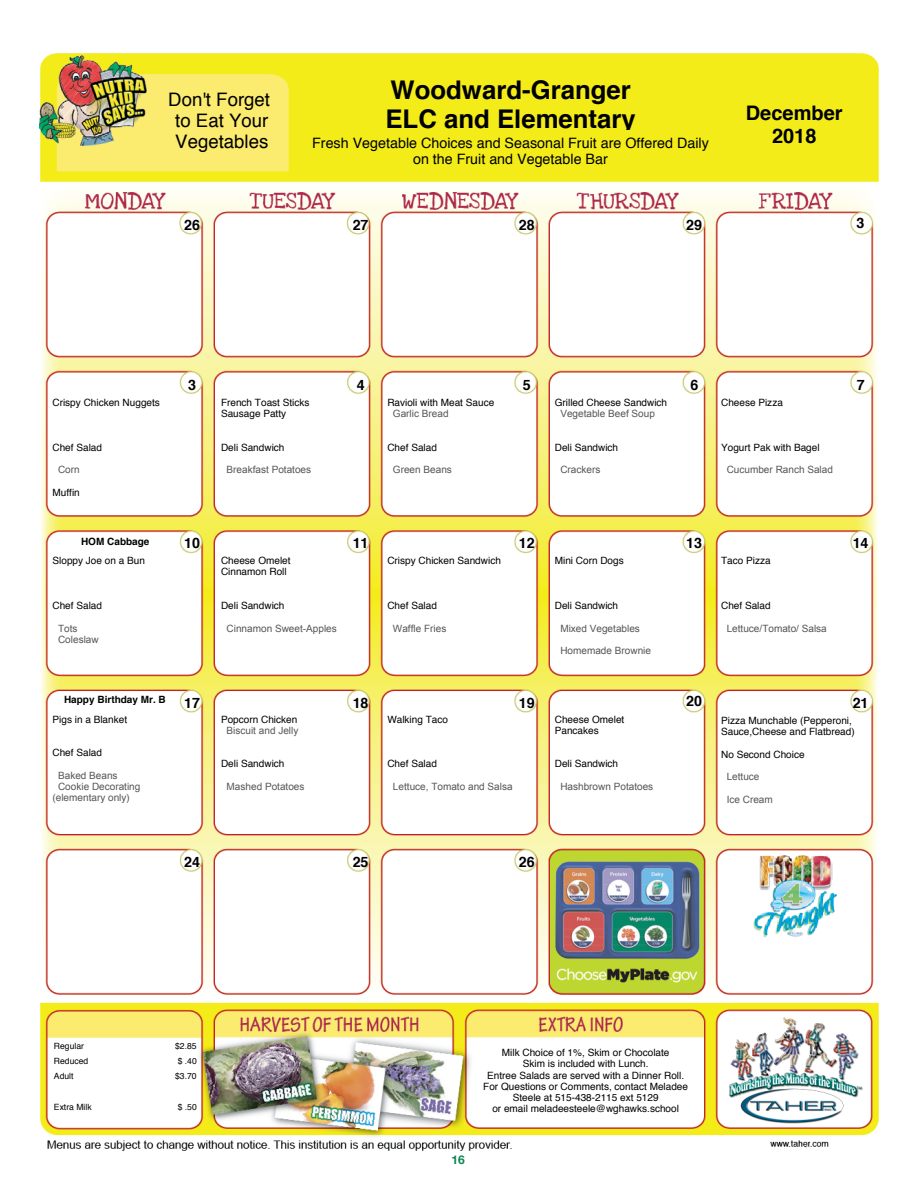
<style>
.page{position:relative;width:918px;height:1188px;background:#fff}
.page>*{position:absolute;margin:0;border:0;box-sizing:border-box;transform-origin:0 0}
.t1{font:700 25.8px/28.8px "Helvetica";color:#000}
.t2{font:700 20.1px/22.4px "Helvetica";color:#000;text-align:center}
.t3{font:18.6px/20.7px "Helvetica";color:#000;text-align:center}
.t4{font:14.25px/15.9px "Helvetica";color:#000;text-align:center}
.t5{font:700 14.25px "Helvetica";color:#000}
.t6{font:700 12px "Helvetica Neue";color:#0c8655}
.t7{font:10.05px/11.2px "Helvetica";color:#000}
.t8{font:10.05px/11.2px "Arial";color:#555}
.t9{font:700 10.05px "Helvetica";color:#000}
.t10{font:10.05px "Helvetica";color:#555}
.t11{font:8.55px/15.3px "Helvetica";color:#000}
</style>
<div class="page">
<img style="left:39px;top:53px;width:840px;height:1097px">
<h3 class="t3" style="left:168px;top:90px;width:103px">Don't Forget to Eat Your<br>Vegetables</h3>
<h1 class="t1" style="left:385px;top:76px;width:252px">Woodward-Granger<br>ELC and Elementary</h1>
<h3 class="t4" style="left:312px;top:136px;width:398px">Fresh Vegetable Choices and Seasonal Fruit are Offered Daily on the Fruit and Vegetable Bar</h3>
<h2 class="t2" style="left:746px;top:102px;width:98px">December<br>2018</h2>
<h3 class="t5" style="left:184px;top:214px;width:17px">26</h3>
<h3 class="t5" style="left:353px;top:214px;width:17px">27</h3>
<h3 class="t5" style="left:519px;top:214px;width:17px">28</h3>
<h3 class="t5" style="left:686px;top:214px;width:17px">29</h3>
<h3 class="t5" style="left:857px;top:212px;width:9px">3</h3>
<p class="t7" style="left:53px;top:397px;width:109px">Crispy Chicken Nuggets</p>
<p class="t7" style="left:53px;top:442px;width:51px">Chef Salad</p>
<p class="t8" style="left:58px;top:464px;width:23px">Corn</p>
<p class="t7" style="left:53px;top:487px;width:29px">Muffin</p>
<p class="t9" style="left:81px;top:533px;width:70px">HOM Cabbage</p>
<p class="t7" style="left:53px;top:555px;width:94px">Sloppy Joe on a Bun</p>
<p class="t7" style="left:53px;top:600px;width:51px">Chef Salad</p>
<p class="t8" style="left:58px;top:622px;width:42px">Tots<br>Coleslaw</p>
<p class="t9" style="left:64px;top:691px;width:103px">Happy Birthday Mr. B</p>
<p class="t7" style="left:53px;top:714px;width:76px">Pigs in a Blanket</p>
<p class="t7" style="left:53px;top:747px;width:51px">Chef Salad</p>
<p class="t8" style="left:58px;top:769px;width:84px">Baked Beans<br>Cookie Decorating</p>
<p class="t10" style="left:53px;top:790px;width:79px">(elementary only)</p>
<h3 class="t5" style="left:188px;top:373px;width:9px">3</h3>
<h3 class="t5" style="left:357px;top:373px;width:9px">4</h3>
<h3 class="t5" style="left:523px;top:373px;width:9px">5</h3>
<h3 class="t5" style="left:690px;top:373px;width:9px">6</h3>
<h3 class="t5" style="left:857px;top:373px;width:9px">7</h3>
<p class="t7" style="left:221px;top:397px;width:90px">French Toast Sticks<br>Sausage Patty</p>
<p class="t7" style="left:221px;top:442px;width:65px">Deli Sandwich</p>
<p class="t8" style="left:227px;top:464px;width:86px">Breakfast Potatoes</p>
<p class="t7" style="left:387px;top:397px;width:108px">Ravioli with Meat Sauce</p>
<p class="t8" style="left:393px;top:408px;width:57px">Garlic Bread</p>
<p class="t7" style="left:387px;top:442px;width:51px">Chef Salad</p>
<p class="t8" style="left:393px;top:464px;width:61px">Green Beans</p>
<p class="t7" style="left:555px;top:397px;width:114px">Grilled Cheese Sandwich</p>
<p class="t8" style="left:560px;top:408px;width:96px">Vegetable Beef Soup</p>
<p class="t7" style="left:555px;top:442px;width:65px">Deli Sandwich</p>
<p class="t8" style="left:560px;top:464px;width:42px">Crackers</p>
<p class="t7" style="left:721px;top:397px;width:63px">Cheese Pizza</p>
<p class="t7" style="left:721px;top:442px;width:100px">Yogurt Pak with Bagel</p>
<p class="t8" style="left:727px;top:464px;width:108px">Cucumber Ranch Salad</p>
<h3 class="t5" style="left:184px;top:532px;width:17px">10</h3>
<h3 class="t5" style="left:353px;top:532px;width:17px">11</h3>
<h3 class="t5" style="left:519px;top:532px;width:17px">12</h3>
<h3 class="t5" style="left:686px;top:532px;width:17px">13</h3>
<h3 class="t5" style="left:853px;top:532px;width:17px">14</h3>
<p class="t7" style="left:221px;top:555px;width:71px">Cheese Omelet<br>Cinnamon Roll</p>
<p class="t7" style="left:221px;top:600px;width:65px">Deli Sandwich</p>
<p class="t8" style="left:227px;top:622px;width:112px">Cinnamon Sweet--Apples</p>
<p class="t7" style="left:387px;top:555px;width:115px">Crispy Chicken Sandwich</p>
<p class="t7" style="left:387px;top:600px;width:51px">Chef Salad</p>
<p class="t8" style="left:393px;top:622px;width:55px">Waffle Fries</p>
<p class="t7" style="left:555px;top:555px;width:70px">Mini Corn Dogs</p>
<p class="t7" style="left:555px;top:600px;width:65px">Deli Sandwich</p>
<p class="t8" style="left:560px;top:622px;width:81px">Mixed Vegetables</p>
<p class="t8" style="left:560px;top:645px;width:92px">Homemade Brownie</p>
<p class="t7" style="left:721px;top:555px;width:51px">Taco Pizza</p>
<p class="t7" style="left:721px;top:600px;width:51px">Chef Salad</p>
<p class="t8" style="left:727px;top:622px;width:102px">Lettuce/Tomato/ Salsa</p>
<h3 class="t5" style="left:184px;top:691px;width:17px">17</h3>
<h3 class="t5" style="left:353px;top:691px;width:17px">18</h3>
<h3 class="t5" style="left:519px;top:691px;width:17px">19</h3>
<h3 class="t5" style="left:686px;top:690px;width:17px">20</h3>
<h3 class="t5" style="left:853px;top:691px;width:17px">21</h3>
<p class="t7" style="left:221px;top:714px;width:78px">Popcorn Chicken</p>
<p class="t8" style="left:227px;top:725px;width:73px">Biscuit and Jelly</p>
<p class="t7" style="left:221px;top:759px;width:65px">Deli Sandwich</p>
<p class="t8" style="left:227px;top:781px;width:79px">Mashed Potatoes</p>
<p class="t7" style="left:387px;top:714px;width:62px">Walking Taco</p>
<p class="t7" style="left:387px;top:759px;width:51px">Chef Salad</p>
<p class="t8" style="left:393px;top:781px;width:121px">Lettuce, Tomato and Salsa</p>
<p class="t7" style="left:555px;top:714px;width:71px">Cheese Omelet<br>Pancakes</p>
<p class="t7" style="left:555px;top:759px;width:65px">Deli Sandwich</p>
<p class="t8" style="left:560px;top:781px;width:94px">Hashbrown Potatoes</p>
<p class="t7" style="left:721px;top:715px;width:135px">Pizza Munchable (Pepperoni,<br>Sauce,Cheese and Flatbread)</p>
<p class="t7" style="left:721px;top:749px;width:85px">No Second Choice</p>
<p class="t8" style="left:727px;top:771px;width:34px">Lettuce</p>
<p class="t8" style="left:727px;top:793px;width:48px">Ice Cream</p>
<h3 class="t5" style="left:184px;top:851px;width:17px">24</h3>
<h3 class="t5" style="left:353px;top:851px;width:17px">25</h3>
<h3 class="t5" style="left:519px;top:851px;width:17px">26</h3>
<p class="t11" style="left:54px;top:1038px;width:36px">Regular<br>Reduced<br>Adult</p>
<p class="t11" style="left:54px;top:1100px;width:39px">Extra Milk</p>
<p class="t11" style="left:175px;top:1038px;width:23px;text-align:justify">$2.85 $ .40 $3.70</p>
<p class="t11" style="left:178px;top:1100px;width:21px">$ .50</p>
<p class="t6" style="left:452px;top:1150px;width:15px">16</p>
<p class="t7" style="left:483px;top:1047px;width:206px;text-align:center">Milk Choice of 1%, Skim or Chocolate<br>Skim is included with Lunch.<br>Entree Salads are served with a Dinner Roll.<br>For Questions or Comments, contact Meladee Steele at 515-438-2115 ext 5129<br>or email meladeesteele@wghawks.school</p>
</div>
